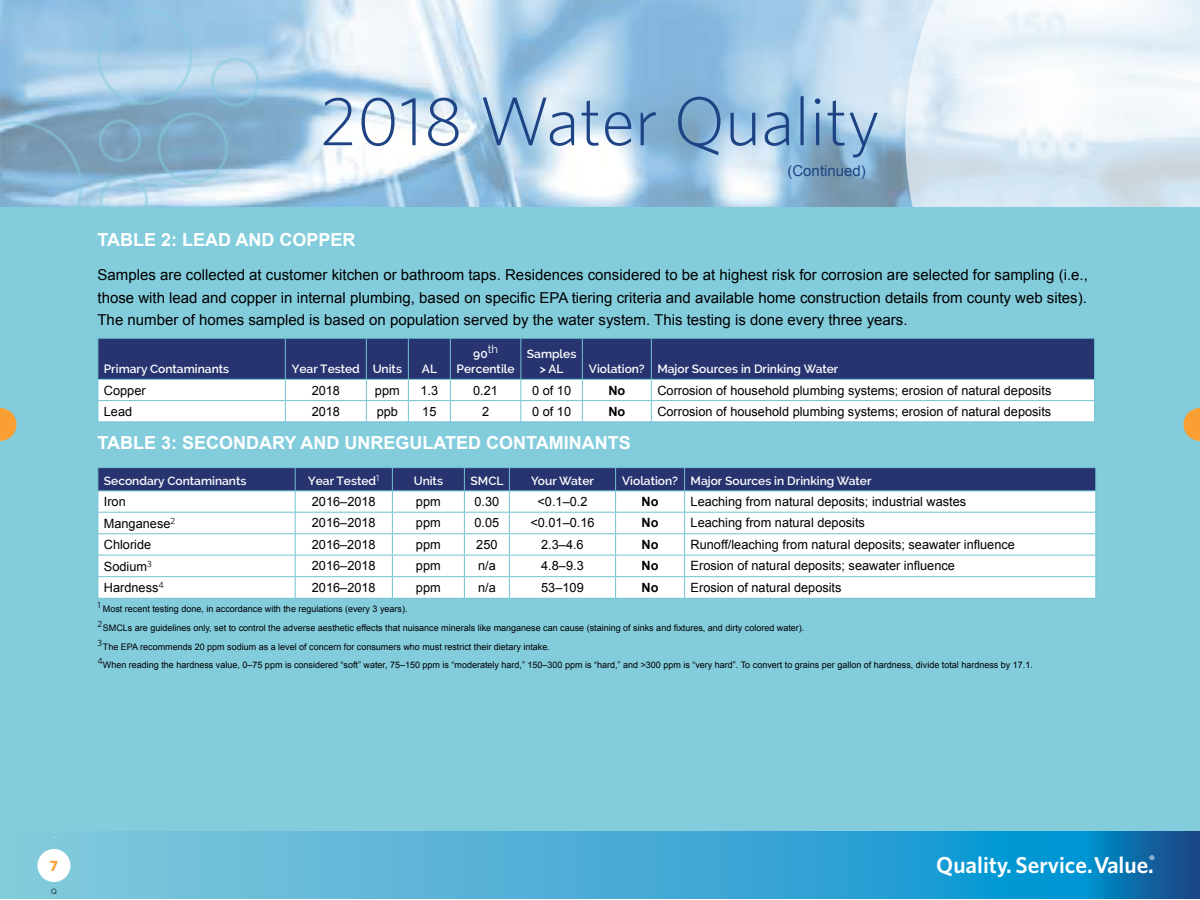
<style>
.page{position:relative;width:1200px;height:900px;background:#fff}
.page>*{position:absolute;margin:0;border:0;box-sizing:border-box;transform-origin:0 0}
.t1{font:300 69px "Whitney";color:#1d4384}
.t2{font:600 23.1px "Whitney";color:#fff}
.t3{font:700 18px "Arial";color:#fff}
.t4{font:15px/22.5px "Arial";color:#000;text-align:justify}
.t5{font:15px "Arial";color:#1d4384}
.t6{font:700 15px "Whitney";color:#f99f34}
.t7{font:12.75px "Arial";color:#000}
.t8{font:700 12.75px "Arial";color:#000}
.t9{font:600 12px/15px "Raleway";color:#fff;text-align:center}
.t10{font:9px/18.8px "Arial";color:#000}
.t11{font:7.5px "Raleway";color:#000}
</style>
<div class="page">
<img style="left:0;top:0;width:905px;height:207px">
<svg style="left:905px;top:0;width:295px;height:207px"></svg>
<div style="left:0;top:207px;width:1200px;height:630px;background:#83ccdc"></div>
<svg style="left:0;top:9px;width:260px;height:198px;background:#96bdd8"></svg>
<svg style="left:0;top:831px;width:1200px;height:68px;background:#45a8d2"></svg>
<div style="left:38px;top:849px;width:32px;height:33px;background:#fff;border-radius:50%"></div>
<svg style="left:98px;top:339px;width:997px;height:83px;background:#929bb8"></svg>
<hr style="left:98px;top:422px;width:187px;height:1px;background:#72c2d2">
<hr style="left:285px;top:422px;width:81px;height:1px;background:#72c2d2">
<hr style="left:366px;top:422px;width:42px;height:1px;background:#72c2d2">
<hr style="left:408px;top:422px;width:42px;height:1px;background:#72c2d2">
<hr style="left:450px;top:422px;width:71px;height:1px;background:#72c2d2">
<hr style="left:521px;top:422px;width:61px;height:1px;background:#72c2d2">
<hr style="left:582px;top:422px;width:69px;height:1px;background:#72c2d2">
<hr style="left:651px;top:422px;width:444px;height:1px;background:#72c2d2">
<hr style="left:285px;top:338px;width:81px;height:1px;background:#72c2d2">
<hr style="left:366px;top:338px;width:42px;height:1px;background:#72c2d2">
<hr style="left:408px;top:338px;width:42px;height:1px;background:#72c2d2">
<hr style="left:450px;top:338px;width:71px;height:1px;background:#72c2d2">
<hr style="left:521px;top:338px;width:61px;height:1px;background:#72c2d2">
<hr style="left:582px;top:338px;width:69px;height:1px;background:#72c2d2">
<hr style="left:285px;top:379px;width:81px;height:1px;background:#72c2d2">
<hr style="left:366px;top:379px;width:42px;height:1px;background:#72c2d2">
<hr style="left:408px;top:379px;width:42px;height:1px;background:#72c2d2">
<hr style="left:450px;top:379px;width:71px;height:1px;background:#72c2d2">
<hr style="left:521px;top:379px;width:61px;height:1px;background:#72c2d2">
<hr style="left:582px;top:379px;width:69px;height:1px;background:#72c2d2">
<hr style="left:98px;top:338px;width:187px;height:1px;background:#72c2d2">
<hr style="left:98px;top:339px;width:1px;height:40px;background:#72c2d2">
<hr style="left:285px;top:339px;width:1px;height:40px;background:#72c2d2">
<hr style="left:98px;top:379px;width:187px;height:1px;background:#72c2d2">
<hr style="left:651px;top:338px;width:444px;height:1px;background:#72c2d2">
<hr style="left:651px;top:339px;width:1px;height:40px;background:#72c2d2">
<hr style="left:1094px;top:339px;width:1px;height:40px;background:#72c2d2">
<hr style="left:651px;top:379px;width:444px;height:1px;background:#72c2d2">
<hr style="left:98px;top:598px;width:197px;height:1px;background:#72c2d2">
<hr style="left:295px;top:598px;width:97px;height:1px;background:#72c2d2">
<hr style="left:392px;top:598px;width:72px;height:1px;background:#72c2d2">
<hr style="left:464px;top:598px;width:45px;height:1px;background:#72c2d2">
<hr style="left:509px;top:598px;width:107px;height:1px;background:#72c2d2">
<hr style="left:616px;top:598px;width:69px;height:1px;background:#72c2d2">
<hr style="left:685px;top:598px;width:411px;height:1px;background:#72c2d2">
<hr style="left:295px;top:467px;width:97px;height:1px;background:#72c2d2">
<hr style="left:392px;top:467px;width:72px;height:1px;background:#72c2d2">
<hr style="left:464px;top:467px;width:45px;height:1px;background:#72c2d2">
<hr style="left:509px;top:467px;width:107px;height:1px;background:#72c2d2">
<hr style="left:616px;top:467px;width:69px;height:1px;background:#72c2d2">
<hr style="left:98px;top:467px;width:197px;height:1px;background:#72c2d2">
<hr style="left:685px;top:467px;width:411px;height:1px;background:#72c2d2">
<svg style="left:98px;top:468px;width:998px;height:130px;background:#d3d9e4"></svg>
<hr style="left:685px;top:491px;width:411px;height:1px;background:#72c2d2">
<svg style="left:0;top:408px;width:16px;height:33px"></svg>
<svg style="left:1184px;top:408px;width:16px;height:33px"></svg>
<h1 class="t1" style="left:320px;top:75px;width:562px">2018 Water Quality</h1>
<p class="t5" style="left:788px;top:161px;width:80px">(Continued)</p>
<h3 class="t3" style="left:98px;top:227px;width:260px">TABLE 2: LEAD AND COPPER</h3>
<p class="t4" style="left:98px;top:264px;width:992px">Samples are collected at customer kitchen or bathroom taps. Residences considered to be at highest risk for corrosion are selected for sampling (i.e., those with lead and copper in internal plumbing, based on specific EPA tiering criteria and available home construction details from county web sites).<br>The number of homes sampled is based on population served by the water system. This testing is done every three years.</p>
<p class="t9" style="left:104px;top:362px;width:127px">Primary Contaminants</p>
<p class="t9" style="left:292px;top:362px;width:112px">Year Tested Units</p>
<p class="t9" style="left:422px;top:362px;width:17px">AL</p>
<p class="t9" style="left:457px;top:347px;width:59px">90<sup>th<br></sup>Percentile</p>
<p class="t9" style="left:527px;top:347px;width:51px">Samples &gt; AL</p>
<p class="t9" style="left:589px;top:362px;width:251px">Violation? Major Sources in Drinking Water</p>
<p class="t7" style="left:104px;top:382px;width:43px">Copper</p>
<p class="t7" style="left:312px;top:382px;width:30px">2018</p>
<p class="t7" style="left:375px;top:382px;width:26px">ppm</p>
<p class="t7" style="left:421px;top:382px;width:19px">1.3</p>
<p class="t7" style="left:473px;top:382px;width:26px">0.21</p>
<p class="t7" style="left:532px;top:382px;width:40px">0 of 10</p>
<p class="t8" style="left:608px;top:382px;width:18px">No</p>
<p class="t7" style="left:657px;top:382px;width:396px">Corrosion of household plumbing systems; erosion of natural deposits</p>
<p class="t7" style="left:104px;top:403px;width:30px">Lead</p>
<p class="t7" style="left:312px;top:403px;width:30px">2018</p>
<p class="t7" style="left:377px;top:403px;width:23px">ppb</p>
<p class="t7" style="left:422px;top:403px;width:16px">15</p>
<p class="t7" style="left:482px;top:403px;width:9px">2</p>
<p class="t7" style="left:532px;top:403px;width:40px">0 of 10</p>
<p class="t8" style="left:608px;top:403px;width:18px">No</p>
<p class="t7" style="left:657px;top:403px;width:396px">Corrosion of household plumbing systems; erosion of natural deposits</p>
<h3 class="t3" style="left:98px;top:431px;width:535px">TABLE 3: SECONDARY AND UNREGULATED CONTAMINANTS</h3>
<p class="t9" style="left:104px;top:473px;width:144px">Secondary Contaminants</p>
<p class="t9" style="left:308px;top:473px;width:73px">Year Tested<sup>1</sup></p>
<p class="t9" style="left:414px;top:473px;width:31px">Units</p>
<p class="t9" style="left:471px;top:473px;width:35px">SMCL</p>
<p class="t9" style="left:531px;top:473px;width:64px">Your Water</p>
<p class="t9" style="left:622px;top:473px;width:251px">Violation? Major Sources in Drinking Water</p>
<p class="t7" style="left:104px;top:493px;width:23px">Iron</p>
<p class="t7" style="left:312px;top:493px;width:65px">2016–2018</p>
<p class="t7" style="left:416px;top:493px;width:26px">ppm</p>
<p class="t7" style="left:474px;top:493px;width:26px">0.30</p>
<p class="t7" style="left:538px;top:493px;width:51px">&lt;0.1–0.2</p>
<p class="t8" style="left:642px;top:493px;width:18px">No</p>
<p class="t7" style="left:691px;top:493px;width:277px">Leaching from natural deposits; industrial wastes</p>
<p class="t7" style="left:104px;top:515px;width:73px">Manganese<sup>2</sup></p>
<p class="t7" style="left:312px;top:515px;width:65px">2016–2018</p>
<p class="t7" style="left:416px;top:515px;width:26px">ppm</p>
<p class="t7" style="left:474px;top:515px;width:26px">0.05</p>
<p class="t7" style="left:530px;top:515px;width:66px">&lt;0.01–0.16</p>
<p class="t8" style="left:642px;top:515px;width:18px">No</p>
<p class="t7" style="left:691px;top:515px;width:176px">Leaching from natural deposits</p>
<p class="t7" style="left:104px;top:536px;width:49px">Chloride</p>
<p class="t7" style="left:312px;top:536px;width:65px">2016–2018</p>
<p class="t7" style="left:416px;top:536px;width:26px">ppm</p>
<p class="t7" style="left:476px;top:536px;width:23px">250</p>
<p class="t7" style="left:541px;top:536px;width:44px">2.3–4.6</p>
<p class="t8" style="left:642px;top:536px;width:18px">No</p>
<p class="t7" style="left:691px;top:536px;width:326px">Runoff/leaching from natural deposits; seawater influence</p>
<p class="t7" style="left:104px;top:558px;width:49px">Sodium<sup>3</sup></p>
<p class="t7" style="left:312px;top:558px;width:65px">2016–2018</p>
<p class="t7" style="left:416px;top:558px;width:26px">ppm</p>
<p class="t7" style="left:478px;top:558px;width:19px">n/a</p>
<p class="t7" style="left:541px;top:558px;width:44px">4.8–9.3</p>
<p class="t8" style="left:642px;top:557px;width:18px">No</p>
<p class="t7" style="left:691px;top:558px;width:266px">Erosion of natural deposits; seawater influence</p>
<p class="t7" style="left:104px;top:579px;width:61px">Hardness<sup>4</sup></p>
<p class="t7" style="left:312px;top:579px;width:65px">2016–2018</p>
<p class="t7" style="left:416px;top:579px;width:26px">ppm</p>
<p class="t7" style="left:478px;top:579px;width:19px">n/a</p>
<p class="t7" style="left:541px;top:579px;width:44px">53–109</p>
<p class="t8" style="left:642px;top:579px;width:18px">No</p>
<p class="t7" style="left:691px;top:579px;width:152px">Erosion of natural deposits</p>
<p class="t10" style="left:97px;top:600px;width:937px"><sup>1</sup> Most recent testing done, in accordance with the regulations (every 3 years).<br><sup>2</sup>SMCLs are guidelines only, set to control the adverse aesthetic effects that nuisance minerals like manganese can cause (staining of sinks and fixtures, and dirty colored water).<br><sup>3</sup>The EPA recommends 20 ppm sodium as a level of concern for consumers who must restrict their dietary intake.<br><sup>4</sup>When reading the hardness value, 0–75 ppm is considered “soft” water, 75–150 ppm is “moderately hard,” 150–300 ppm is “hard,” and &gt;300 ppm is “very hard”. To convert to grains per gallon of hardness, divide total hardness by 17.1.</p>
<p class="t6" style="left:50px;top:856px;width:10px">7</p>
<h2 class="t2" style="left:936px;top:850px;width:220px">Quality. Service. Value.<sup>®</sup></h2>
<p class="t11" style="left:51px;top:887px;width:7px">Q</p>
</div>
